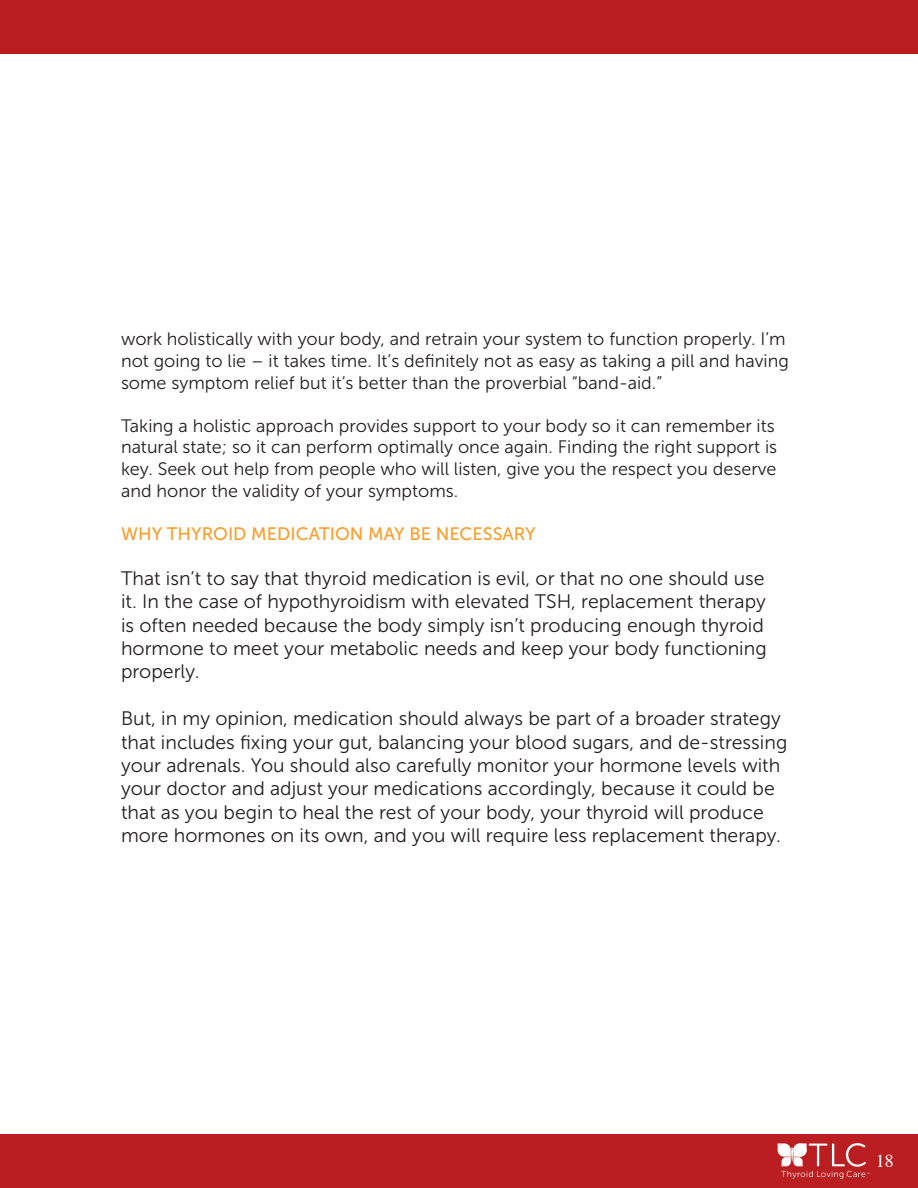
<style>
.page{position:relative;width:918px;height:1188px;background:#fff}
.page>*{position:absolute;margin:0;border:0;box-sizing:border-box;transform-origin:0 0}
.Bulleted_Lists{font:19.5px/23.4px "Museo Sans 300";color:#231f20}
.Bulleted_Lists-2{font:18px/21.6px "Museo Sans 300";color:#231f20}
.SUB_SUBHEADINGS{font:18px "Museo Sans 500";color:#f99d2c}
.t1{font:18px "Times";color:#fff}
</style>
<div class="page">
<div style="left:0;top:0;width:918px;height:54px;background:#ba1e21"></div>
<div style="left:0;top:1134px;width:918px;height:54px;background:#ba1e21"></div>
<svg style="left:778px;top:1143px;width:92px;height:36px"></svg>
<p class="Bulleted_Lists-2" style="left:121px;top:328px;width:669px">work holistically with your body, and retrain your system to function properly. I’m not going to lie – it takes time. It’s definitely not as easy as taking a pill and having some symptom relief but it’s better than the proverbial “band-aid.”</p>
<p class="Bulleted_Lists-2" style="left:121px;top:415px;width:658px">Taking a holistic approach provides support to your body so it can remember its natural state; so it can perform optimally once again. Finding the right support is key. Seek out help from people who will listen, give you the respect you deserve and honor the validity of your symptoms.</p>
<p class="SUB_SUBHEADINGS" style="left:121px;top:524px;width:416px">WHY THYROID MEDICATION MAY BE NECESSARY</p>
<p class="Bulleted_Lists" style="left:121px;top:566px;width:647px">That isn’t to say that thyroid medication is evil, or that no one should use it. In the case of hypothyroidism with elevated TSH, replacement therapy is often needed because the body simply isn’t producing enough thyroid hormone to meet your metabolic needs and keep your body functioning properly.</p>
<p class="Bulleted_Lists" style="left:121px;top:707px;width:668px">But, in my opinion, medication should always be part of a broader strategy that includes fixing your gut, balancing your blood sugars, and de-stressing your adrenals. You should also carefully monitor your hormone levels with your doctor and adjust your medications accordingly, because it could be that as you begin to heal the rest of your body, your thyroid will produce more hormones on its own, and you will require less replacement therapy.</p>
<p class="t1" style="left:876px;top:1144px;width:19px">18</p>
</div>
